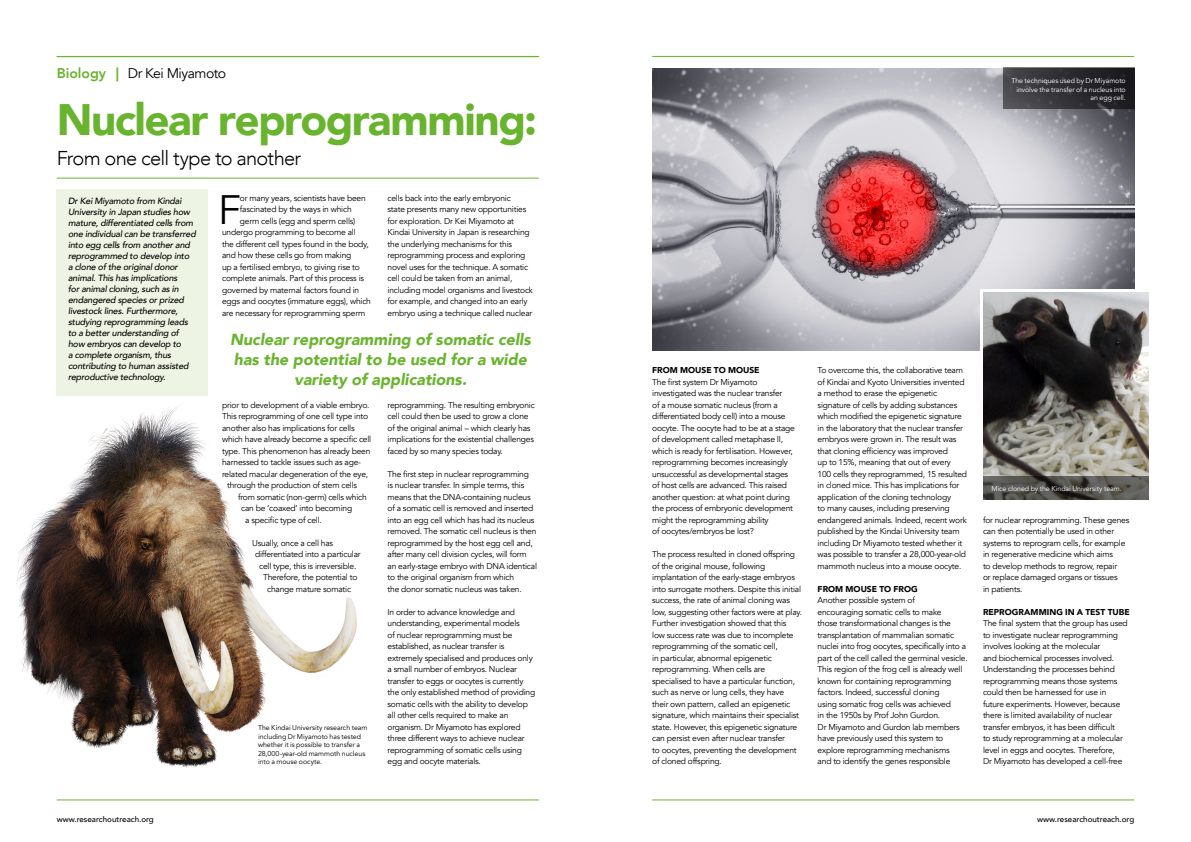
<style>
.page{position:relative;width:1191px;height:842px;background:#fff}
.page>*{position:absolute;margin:0;border:0;box-sizing:border-box;transform-origin:0 0}
.t1{font:900 44px "Avenir";letter-spacing:-.035em;color:#69b42e}
.t2{font:41px "Avenir";color:#000}
.t3{font:300 20px "Avenir";letter-spacing:-.035em;color:#000}
.t4{font:italic 900 16px/20px "Avenir";color:#69b42e;text-align:center}
.t5{font:14px "Avenir";letter-spacing:-.035em;color:#000}
.t6{font:italic 500 9px/11px "Avenir";letter-spacing:-.02em;color:#000}
.t7{font:8.5px/11.5px "Avenir";letter-spacing:-.025em;color:#000}
.t8{font:900 8.5px "Avenir";color:#000}
.t9{font:500 8px "Avenir";color:#000}
.t10{font:7px/8.5px "Avenir";letter-spacing:-.005em;color:#000}
.t11{font:7px/8.5px "Avenir";letter-spacing:-.005em;color:#fff;text-align:right}
.s1{font-weight:800;color:#69b42e}
.s2{font-weight:900;color:#69b42e}
</style>
<div class="page">
<hr style="left:57px;top:800px;width:482px;height:1px;background:#69b42e">
<hr style="left:652px;top:800px;width:482px;height:1px;background:#69b42e">
<hr style="left:652px;top:56px;width:482px;height:1px;background:#69b42e">
<hr style="left:57px;top:178px;width:482px;height:1px;background:#69b42e">
<hr style="left:57px;top:56px;width:482px;height:1px;background:#69b42e">
<div style="left:57px;top:189px;width:151px;height:207px;background:#edf4e3"></div>
<img style="left:16px;top:406px;width:341px;height:362px">
<img style="left:652px;top:68px;width:482px;height:282px">
<div style="left:1003px;top:68px;width:131px;height:41px;background:linear-gradient(to right,#4c4c50,#15151a)"></div>
<svg style="left:980px;top:290px;width:168px;height:60px"></svg>
<img style="left:983px;top:293px;width:165px;height:184px">
<svg style="left:983px;top:477px;width:165px;height:23px;background:#504f4a"></svg>
<h3 class="t5" style="left:57px;top:65px;width:171px"><span class="s1">Biology</span> <span class="s2">︱</span> Dr Kei Miyamoto</h3>
<h1 class="t1" style="left:57px;top:82px;width:482px">Nuclear reprogramming:</h1>
<h3 class="t3" style="left:57px;top:146px;width:246px">From one cell type to another</h3>
<p class="t6" style="left:68px;top:196px;width:129px">Dr Kei Miyamoto from Kindai<br>University in Japan studies how mature, differentiated cells from one individual can be transferred into egg cells from another and reprogrammed to develop into a clone of the original donor animal. This has implications<br>for animal cloning, such as in endangered species or prized livestock lines. Furthermore, studying reprogramming leads to a better understanding of how embryos can develop to<br>a complete organism, thus contributing to human assisted reproductive technology.</p>
<h2 class="t2" style="left:218px;top:185px;width:24px">F</h2>
<p class="t7" style="left:240px;top:192px;width:127px">or many years, scientists have been</p>
<p class="t7" style="left:387px;top:192px;width:147px">cells back into the early embryonic<br>state presents many new opportunities for exploration. Dr Kei Miyamoto at Kindai University in Japan is researching the underlying mechanisms for this reprogramming process and exploring novel uses for the technique. A somatic cell could be taken from an animal, including model organisms and livestock for example, and changed into an early embryo using a technique called nuclear</p>
<p class="t7" style="left:240px;top:204px;width:113px">fascinated by the ways in which</p>
<p class="t7" style="left:240px;top:215px;width:117px">germ cells (egg and sperm cells)</p>
<p class="t7" style="left:222px;top:227px;width:135px">undergo programming to become all</p>
<p class="t7" style="left:222px;top:238px;width:148px">the different cell types found in the body,</p>
<p class="t7" style="left:222px;top:250px;width:131px">and how these cells go from making</p>
<p class="t7" style="left:222px;top:261px;width:139px">up a fertilised embryo, to giving rise to</p>
<p class="t7" style="left:222px;top:273px;width:144px">complete animals. Part of this process is</p>
<p class="t7" style="left:222px;top:284px;width:139px">governed by maternal factors found in</p>
<p class="t7" style="left:222px;top:296px;width:150px">eggs and oocytes (immature eggs), which</p>
<p class="t7" style="left:222px;top:307px;width:145px">are necessary for reprogramming sperm</p>
<h3 class="t4" style="left:230px;top:329px;width:302px">Nuclear reprogramming of somatic cells has the potential to be used for a wide variety of applications.</h3>
<p class="t7" style="left:222px;top:399px;width:149px">prior to development of a viable embryo.</p>
<p class="t7" style="left:222px;top:411px;width:148px">This reprogramming of one cell type into</p>
<p class="t7" style="left:222px;top:422px;width:134px">another also has implications for cells</p>
<p class="t7" style="left:222px;top:434px;width:151px">which have already become a specific cell</p>
<p class="t7" style="left:222px;top:445px;width:150px">type. This phenomenon has already been</p>
<p class="t7" style="left:222px;top:457px;width:140px">harnessed to tackle issues such as age-</p>
<p class="t7" style="left:222px;top:468px;width:148px">related macular degeneration of the eye,</p>
<p class="t7" style="left:227px;top:480px;width:132px">through the production of stem cells</p>
<p class="t7" style="left:238px;top:491px;width:130px">from somatic (non-germ) cells which</p>
<p class="t7" style="left:241px;top:503px;width:113px">can be ‘coaxed’ into becoming</p>
<p class="t7" style="left:245px;top:514px;width:78px">a specific type of cell.</p>
<p class="t7" style="left:252px;top:537px;width:83px">Usually, once a cell has</p>
<p class="t7" style="left:255px;top:549px;width:107px">differentiated into a particular</p>
<p class="t7" style="left:259px;top:560px;width:99px">cell type, this is irreversible.</p>
<p class="t7" style="left:263px;top:572px;width:96px">Therefore, the potential to</p>
<p class="t7" style="left:267px;top:583px;width:85px">change mature somatic</p>
<p class="t10" style="left:258px;top:724px;width:111px">The Kindai University research team including Dr Miyamoto has tested whether it is possible to transfer a<br>28,000-year-old mammoth nucleus into a mouse oocyte.</p>
<p class="t7" style="left:387px;top:399px;width:149px">reprogramming. The resulting embryonic cell could then be used to grow a clone of the original animal – which clearly has implications for the existential challenges faced by so many species today.</p>
<p class="t7" style="left:387px;top:468px;width:151px">The first step in nuclear reprogramming<br>is nuclear transfer. In simple terms, this means that the DNA-containing nucleus of a somatic cell is removed and inserted into an egg cell which has had its nucleus removed. The somatic cell nucleus is then reprogrammed by the host egg cell and, after many cell division cycles, will form an early-stage embryo with DNA identical to the original organism from which<br>the donor somatic nucleus was taken.</p>
<p class="t7" style="left:387px;top:606px;width:149px">In order to advance knowledge and understanding, experimental models<br>of nuclear reprogramming must be established, as nuclear transfer is extremely specialised and produces only a small number of embryos. Nuclear transfer to eggs or oocytes is currently the only established method of providing somatic cells with the ability to develop all other cells required to make an organism. Dr Miyamoto has explored three different ways to achieve nuclear reprogramming of somatic cells using egg and oocyte materials.</p>
<p class="t11" style="left:1011px;top:77px;width:116px">The techniques used by Dr Miyamoto involve the transfer of a nucleus into an egg cell.</p>
<p class="t8" style="left:652px;top:363px;width:109px">FROM MOUSE TO MOUSE</p>
<p class="t7" style="left:652px;top:376px;width:144px">The first system Dr Miyamoto investigated was the nuclear transfer<br>of a mouse somatic nucleus (from a differentiated body cell) into a mouse oocyte. The oocyte had to be at a stage of development called metaphase II, which is ready for fertilisation. However, reprogramming becomes increasingly unsuccessful as developmental stages of host cells are advanced. This raised another question: at what point during the process of embryonic development might the reprogramming ability<br>of oocytes/embryos be lost?</p>
<p class="t7" style="left:652px;top:549px;width:151px">The process resulted in cloned offspring of the original mouse, following implantation of the early-stage embryos into surrogate mothers. Despite this initial success, the rate of animal cloning was low, suggesting other factors were at play.<br>Further investigation showed that this<br>low success rate was due to incomplete reprogramming of the somatic cell,<br>in particular, abnormal epigenetic reprogramming. When cells are specialised to have a particular function, such as nerve or lung cells, they have their own pattern, called an epigenetic signature, which maintains their specialist state. However, this epigenetic signature can persist even after nuclear transfer<br>to oocytes, preventing the development of cloned offspring.</p>
<p class="t7" style="left:817px;top:365px;width:151px">To overcome this, the collaborative team of Kindai and Kyoto Universities invented a method to erase the epigenetic signature of cells by adding substances which modified the epigenetic signature in the laboratory that the nuclear transfer embryos were grown in. The result was that cloning efficiency was improved<br>up to 15%, meaning that out of every<br>100 cells they reprogrammed, 15 resulted in cloned mice. This has implications for application of the cloning technology<br>to many causes, including preserving endangered animals. Indeed, recent work published by the Kindai University team including Dr Miyamoto tested whether it was possible to transfer a 28,000-year-old mammoth nucleus into a mouse oocyte.</p>
<p class="t8" style="left:817px;top:582px;width:102px">FROM MOUSE TO FROG</p>
<p class="t7" style="left:817px;top:595px;width:152px">Another possible system of<br>encouraging somatic cells to make<br>those transformational changes is the transplantation of mammalian somatic nuclei into frog oocytes, specifically into a part of the cell called the germinal vesicle.<br>This region of the frog cell is already well known for containing reprogramming factors. Indeed, successful cloning<br>using somatic frog cells was achieved<br>in the 1950s by Prof John Gurdon.<br>Dr Miyamoto and Gurdon lab members have previously used this system to explore reprogramming mechanisms<br>and to identify the genes responsible</p>
<p class="t11" style="left:991px;top:485px;width:132px">Mice cloned by the Kindai University team.</p>
<p class="t7" style="left:983px;top:514px;width:148px">for nuclear reprogramming. These genes can then potentially be used in other systems to reprogram cells, for example in regenerative medicine which aims<br>to develop methods to regrow, repair<br>or replace damaged organs or tissues<br>in patients.</p>
<p class="t8" style="left:983px;top:605px;width:148px">REPROGRAMMING IN A TEST TUBE</p>
<p class="t7" style="left:983px;top:618px;width:146px">The final system that the group has used to investigate nuclear reprogramming involves looking at the molecular<br>and biochemical processes involved.<br>Understanding the processes behind reprogramming means those systems could then be harnessed for use in future experiments. However, because there is limited availability of nuclear transfer embryos, it has been difficult<br>to study reprogramming at a molecular level in eggs and oocytes. Therefore,<br>Dr Miyamoto has developed a cell-free</p>
<p class="t9" style="left:57px;top:812px;width:99px">www.researchoutreach.org</p>
<p class="t9" style="left:1037px;top:812px;width:99px">www.researchoutreach.org</p>
</div>
